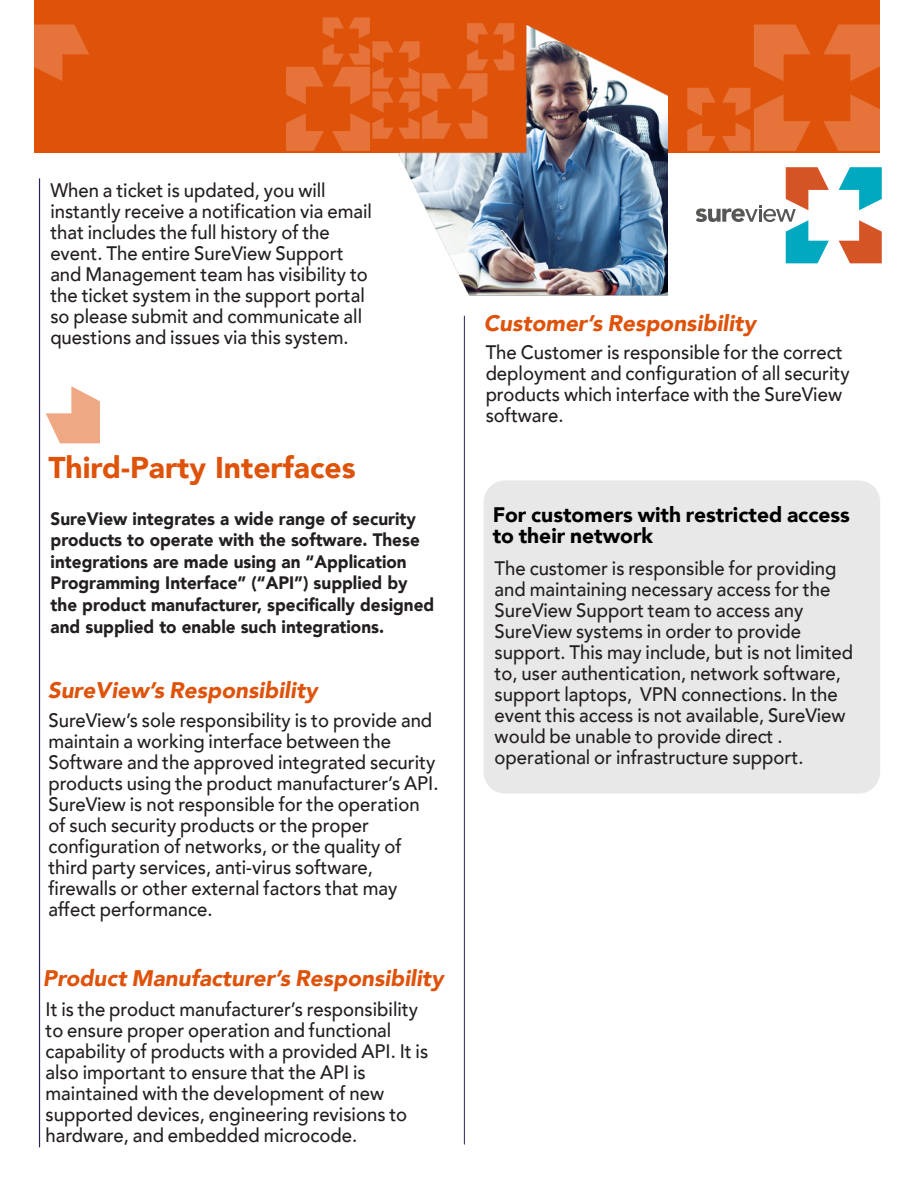
<style>
.page{position:relative;width:918px;height:1188px;background:#fff}
.page>*{position:absolute;margin:0;border:0;box-sizing:border-box;transform-origin:0 0}
.t1{font:900 30px "Avenir";color:#df520a}
.t2{font:italic 900 22.5px "Avenir";color:#df520a}
.t3{font:900 21px/21px "Avenir";color:#000}
.t4{font:500 19.5px/21px "Avenir";color:#231f20;scale:.95 1}
.t5{font:900 18px/21.6px "Avenir";color:#231f20;scale:.95 1}
</style>
<div class="page">
<div style="left:484px;top:480px;width:396px;height:314px;background:#e8e8e9;border-radius:21px"></div>
<div style="left:34px;top:0;width:846px;height:153px;background:#df520a"></div>
<img style="left:398px;top:24px;width:270px;height:272px">
<hr style="left:39px;top:178px;width:1px;height:969px;background:#28245b">
<hr style="left:464px;top:316px;width:1px;height:829px;background:#28245b">
<svg style="left:687px;top:88px;width:29px;height:28px"></svg>
<svg style="left:687px;top:123px;width:29px;height:28px"></svg>
<svg style="left:754px;top:25px;width:56px;height:56px"></svg>
<svg style="left:34px;top:25px;width:55px;height:56px"></svg>
<svg style="left:722px;top:88px;width:89px;height:63px"></svg>
<svg style="left:823px;top:94px;width:57px;height:57px"></svg>
<svg style="left:824px;top:25px;width:56px;height:56px"></svg>
<svg style="left:839px;top:220px;width:43px;height:43px"></svg>
<svg style="left:839px;top:167px;width:43px;height:43px"></svg>
<svg style="left:696px;top:167px;width:133px;height:96px"></svg>
<svg style="left:458px;top:109px;width:30px;height:30px"></svg>
<svg style="left:458px;top:23px;width:56px;height:80px"></svg>
<svg style="left:286px;top:17px;width:165px;height:134px"></svg>
<svg style="left:46px;top:386px;width:54px;height:57px"></svg>
<p class="t4" style="left:50px;top:179px;width:340px">When a ticket is updated, you will instantly receive a notification via email that includes the full history of the event. The entire SureView Support and Management team has visibility to the ticket system in the support portal so please submit and communicate all questions and issues via this system.</p>
<h1 class="t1" style="left:48px;top:442px;width:309px">Third-Party Interfaces</h1>
<p class="t5" style="left:51px;top:507px;width:405px">SureView integrates a wide range of security products to operate with the software. These integrations are made using an “Application Programming Interface” (“API”) supplied by the product manufacturer, specifically designed and supplied to enable such integrations.</p>
<p class="t2" style="left:48px;top:671px;width:271px">SureView’s Responsibility</p>
<p class="t4" style="left:48px;top:709px;width:412px">SureView’s sole responsibility is to provide and maintain a working interface between the Software and the approved integrated security products using the product manufacturer’s API.<br>SureView is not responsible for the operation of such security products or the proper configuration of networks, or the quality of third party services, anti-virus software, firewalls or other external factors that may affect performance.</p>
<p class="t2" style="left:43px;top:959px;width:402px">Product Manufacturer’s Responsibility</p>
<p class="t4" style="left:46px;top:998px;width:404px">It is the product manufacturer’s responsibility to ensure proper operation and functional capability of products with a provided API. It is also important to ensure that the API is maintained with the development of new supported devices, engineering revisions to hardware, and embedded microcode.</p>
<p class="t2" style="left:484px;top:305px;width:274px">Customer’s Responsibility</p>
<p class="t4" style="left:486px;top:340px;width:385px">The Customer is responsible for the correct deployment and configuration of all security products which interface with the SureView software.</p>
<p class="t3" style="left:493px;top:503px;width:359px">For customers with restricted access to their network</p>
<p class="t4" style="left:495px;top:556px;width:379px">The customer is responsible for providing and maintaining necessary access for the SureView Support team to access any SureView systems in order to provide support. This may include, but is not limited to, user authentication, network software, support laptops, VPN connections. In the event this access is not available, SureView would be unable to provide direct . operational or infrastructure support.</p>
</div>
